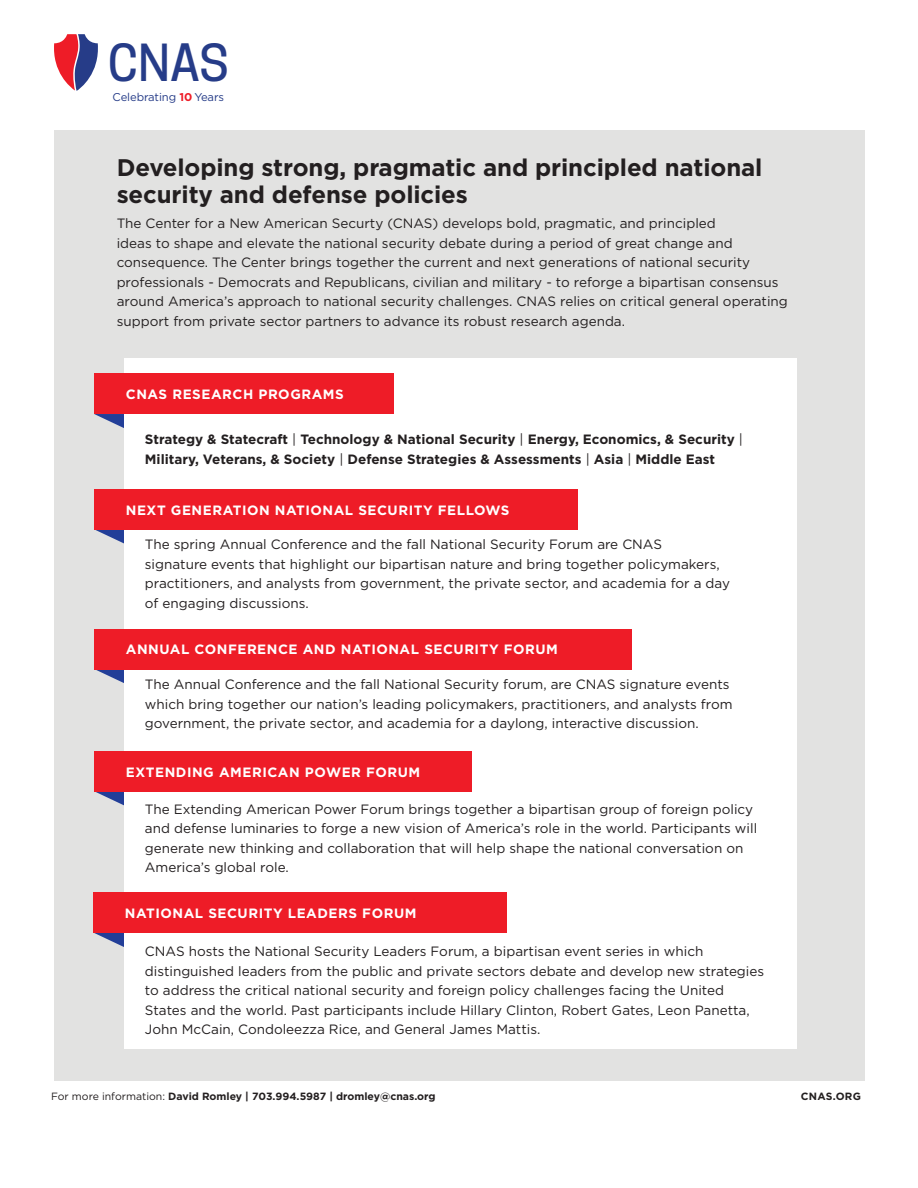
<style>
.page{position:relative;width:918px;height:1188px;background:#fff}
.page>*{position:absolute;margin:0;border:0;box-sizing:border-box;transform-origin:0 0}
.t1{font:500 48px "Cooper Hewitt";color:#263c88}
.t2{font:700 24px/27px "Gotham";letter-spacing:-.005em;color:#231f20}
.t3{font:13.5px/19.5px "Gotham";color:#231f20}
.t4{font:700 13.5px "Gotham";letter-spacing:.04em;color:#fff}
.t5{font:700 13.5px/19.5px "Gotham";color:#231f20}
.t6{font:11.25px "Gotham";letter-spacing:-.01em;color:#263c88}
.t7{font:700 10.5px "Gotham";color:#231f20}
.s1{font-weight:700;color:#ee1c27}
.s2{font-weight:400}
</style>
<div class="page">
<div style="left:54px;top:130px;width:811px;height:951px;background:#e2e2e1"></div>
<svg style="left:54px;top:34px;width:44px;height:57px"></svg>
<svg style="left:94px;top:414px;width:30px;height:14px"></svg>
<svg style="left:94px;top:529px;width:30px;height:15px"></svg>
<svg style="left:94px;top:669px;width:30px;height:14px"></svg>
<svg style="left:94px;top:933px;width:30px;height:14px"></svg>
<svg style="left:94px;top:791px;width:30px;height:15px"></svg>
<div style="left:124px;top:358px;width:672px;height:691px;background:#fff"></div>
<div style="left:94px;top:374px;width:300px;height:40px;background:#ee1c27"></div>
<div style="left:94px;top:489px;width:484px;height:40px;background:#ee1c27"></div>
<div style="left:94px;top:629px;width:538px;height:40px;background:#ee1c27"></div>
<div style="left:94px;top:751px;width:378px;height:40px;background:#ee1c27"></div>
<div style="left:93px;top:892px;width:413px;height:41px;background:#ee1c27"></div>
<p class="t1" style="left:108px;top:35px;width:122px">CNAS</p>
<p class="t6" style="left:113px;top:90px;width:113px">Celebrating <span class="s1">10</span> Years</p>
<p class="t2" style="left:117px;top:154px;width:647px">Developing strong, pragmatic and principled national security and defense policies</p>
<p class="t3" style="left:117px;top:213px;width:673px">The Center for a New American Securty (CNAS) develops bold, pragmatic, and principled<br>ideas to shape and elevate the national security debate during a period of great change and consequence. The Center brings together the current and next generations of national security professionals - Democrats and Republicans, civilian and military - to reforge a bipartisan consensus around America’s approach to national security challenges. CNAS relies on critical general operating support from private sector partners to advance its robust research agenda.</p>
<p class="t4" style="left:126px;top:386px;width:219px">CNAS RESEARCH PROGRAMS</p>
<p class="t5" style="left:145px;top:430px;width:600px">Strategy &amp; Statecraft <span class="s2">|</span> Technology &amp; National Security <span class="s2">|</span> Energy, Economics, &amp; Security <span class="s2">|<br></span>Military, Veterans, &amp; Society <span class="s2">|</span> Defense Strategies &amp; Assessments <span class="s2">|</span> Asia <span class="s2">|</span> Middle East</p>
<p class="t4" style="left:126px;top:501px;width:385px">NEXT GENERATION NATIONAL SECURITY FELLOWS</p>
<p class="t3" style="left:145px;top:534px;width:587px">The spring Annual Conference and the fall National Security Forum are CNAS<br>signature events that highlight our bipartisan nature and bring together policymakers, practitioners, and analysts from government, the private sector, and academia for a day of engaging discussions.</p>
<p class="t4" style="left:126px;top:641px;width:434px">ANNUAL CONFERENCE AND NATIONAL SECURITY FORUM</p>
<p class="t3" style="left:145px;top:674px;width:589px">The Annual Conference and the fall National Security forum, are CNAS signature events which bring together our nation’s leading policymakers, practitioners, and analysts from government, the private sector, and academia for a daylong, interactive discussion.</p>
<p class="t4" style="left:126px;top:763px;width:296px">EXTENDING AMERICAN POWER FORUM</p>
<p class="t3" style="left:145px;top:799px;width:614px">The Extending American Power Forum brings together a bipartisan group of foreign policy and defense luminaries to forge a new vision of America’s role in the world. Participants will generate new thinking and collaboration that will help shape the national conversation on America’s global role.</p>
<p class="t4" style="left:125px;top:904px;width:293px">NATIONAL SECURITY LEADERS FORUM</p>
<p class="t3" style="left:145px;top:941px;width:621px">CNAS hosts the National Security Leaders Forum, a bipartisan event series in which distinguished leaders from the public and private sectors debate and develop new strategies to address the critical national security and foreign policy challenges facing the United States and the world. Past participants include Hillary Clinton, Robert Gates, Leon Panetta, John McCain, Condoleezza Rice, and General James Mattis.</p>
<p class="t7" style="left:51px;top:1090px;width:386px"><span class="s2">For more information:</span> David Romley | 703.994.5987 | dromley@cnas.org</p>
<p class="t7" style="left:801px;top:1090px;width:62px">CNAS.ORG</p>
</div>
